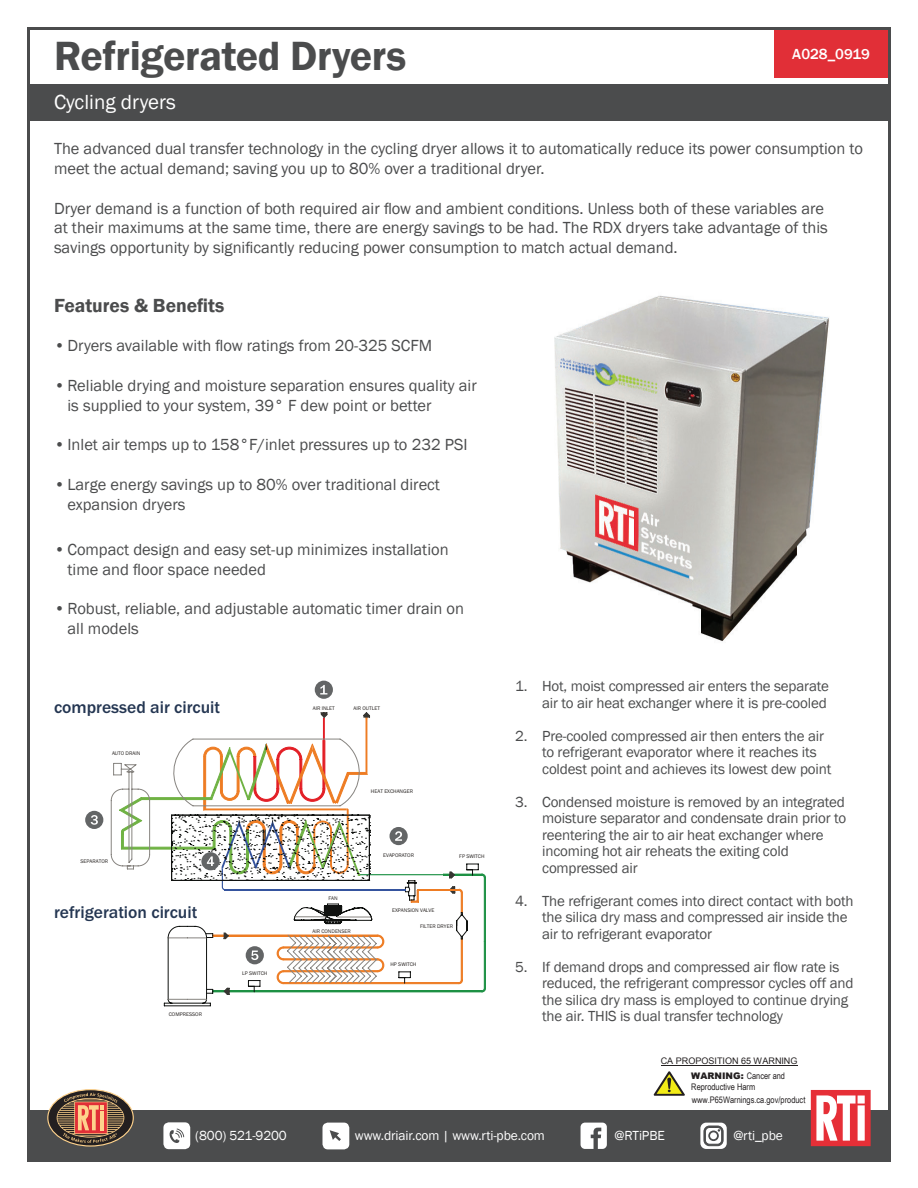
<style>
.page{position:relative;width:918px;height:1188px;background:#fff}
.page>*{position:absolute;margin:0;border:0;box-sizing:border-box;transform-origin:0 0}
.t1{font:600 42px "Franklin Gothic";letter-spacing:-.01em;color:#4b4c4d}
.t2{font:21px "Franklin Gothic";color:#fff}
.t3{font:600 19.5px "Franklin Gothic";color:#4b4c4d}
.t4{font:500 17.55px "Franklin Gothic";color:#243652}
.t5{font:16.5px/19.8px "Franklin Gothic";color:#4b4c4d}
.t6{font:15px/16.5px "Franklin Gothic";letter-spacing:-.01em;color:#4b4c4d}
.t7{font:500 15px "Franklin Gothic";color:#fff}
.t8{font:13.5px "Franklin Gothic";letter-spacing:-.01em;color:#fff}
.t9{font:9px/10.5px "Arial Narrow";color:#231f20}
.t10{font:9px "Arial";color:#231f20}
.t11{font:5.4px "Franklin Gothic";color:#25211f}
.s1{font-family:"Arial";font-weight:900}
</style>
<div class="page">
<div style="left:774px;top:29px;width:114px;height:49px;background:#e12f37"></div>
<div style="left:27px;top:1110px;width:864px;height:52px;background:#4b4c4d"></div>
<svg style="left:811px;top:1090px;width:60px;height:56px;background:#ef878c"></svg>
<svg style="left:48px;top:1090px;width:85px;height:56px"></svg>
<div style="left:47px;top:1089px;width:87px;height:57px;border:1px solid #fed28c;border-radius:50%"></div>
<svg style="left:57px;top:1093px;width:67px;height:50px;background:#93654e"></svg>
<div style="left:323px;top:1123px;width:26px;height:26px;background:#fff;border-radius:5px"></div>
<svg style="left:330px;top:1130px;width:11px;height:11px"></svg>
<div style="left:163px;top:1122px;width:27px;height:27px;background:#fff;border-radius:5px"></div>
<svg style="left:170px;top:1129px;width:14px;height:14px"></svg>
<svg style="left:581px;top:1123px;width:26px;height:26px"></svg>
<svg style="left:700px;top:1123px;width:27px;height:26px"></svg>
<svg style="left:704px;top:1126px;width:19px;height:20px"></svg>
<div style="left:27px;top:84px;width:864px;height:37px;background:#4b4c4d"></div>
<hr style="left:661px;top:1065px;width:136px;height:1px;background:#231f20">
<svg style="left:654px;top:1071px;width:31px;height:25px"></svg>
<img style="left:554px;top:295px;width:275px;height:347px">
<div style="left:85px;top:811px;width:18px;height:18px;background:#636566;border-radius:50%"></div>
<svg style="left:91px;top:815px;width:7px;height:10px"></svg>
<svg style="left:111px;top:712px;width:375px;height:294px"></svg>
<div style="left:315px;top:681px;width:18px;height:18px;background:#636566;border-radius:50%"></div>
<svg style="left:320px;top:685px;width:7px;height:10px"></svg>
<h1 class="t1" style="left:54px;top:30px;width:354px">Refrigerated Dryers</h1>
<p class="t7" style="left:792px;top:45px;width:79px">A028_0919</p>
<p class="t2" style="left:54px;top:89px;width:123px">Cycling dryers</p>
<p class="t5" style="left:54px;top:139px;width:811px">The advanced dual transfer technology in the cycling dryer allows it to automatically reduce its power consumption to meet the actual demand; saving you up to 80% over a traditional dryer.</p>
<p class="t5" style="left:54px;top:198px;width:775px">Dryer demand is a function of both required air flow and ambient conditions. Unless both of these variables are at their maximums at the same time, there are energy savings to be had. The RDX dryers take advantage of this savings opportunity by significantly reducing power consumption to match actual demand.</p>
<p class="t3" style="left:54px;top:293px;width:172px">Features &amp; Benefits</p>
<p class="t5" style="left:54px;top:336px;width:380px">• Dryers available with flow ratings from 20-325 SCFM</p>
<p class="t5" style="left:68px;top:376px;width:411px;text-indent:-14px">• Reliable drying and moisture separation ensures quality air is supplied to your system, 39° F dew point or better</p>
<p class="t5" style="left:54px;top:435px;width:415px">• Inlet air temps up to 158°F/inlet pressures up to 232 PSI</p>
<p class="t5" style="left:68px;top:475px;width:374px;text-indent:-14px">• Large energy savings up to 80% over traditional direct expansion dryers</p>
<p class="t5" style="left:68px;top:540px;width:383px;text-indent:-14px">• Compact design and easy set-up minimizes installation time and floor space needed</p>
<p class="t5" style="left:68px;top:599px;width:398px;text-indent:-14px">• Robust, reliable, and adjustable automatic timer drain on all models</p>
<p class="t4" style="left:54px;top:697px;width:168px">compressed air circuit</p>
<p class="t11" style="left:112px;top:750px;width:30px">AUTO DRAIN</p>
<p class="t11" style="left:80px;top:858px;width:29px">SEPARATOR</p>
<p class="t4" style="left:54px;top:902px;width:145px">refrigeration circuit</p>
<p class="t11" style="left:169px;top:1011px;width:35px">COMPRESSOR</p>
<p class="t11" style="left:242px;top:970px;width:27px">LP SWITCH</p>
<p class="t11" style="left:313px;top:704px;width:24px">AIR INLET</p>
<p class="t11" style="left:354px;top:705px;width:28px">AIR OUTLET</p>
<p class="t11" style="left:371px;top:788px;width:44px">HEAT EXCHANGER</p>
<p class="t11" style="left:328px;top:895px;width:11px">FAN</p>
<p class="t11" style="left:312px;top:928px;width:40px">AIR CONDENSER</p>
<p class="t11" style="left:383px;top:852px;width:32px">EVAPORATOR</p>
<p class="t11" style="left:392px;top:907px;width:44px">EXPANSION VALVE</p>
<p class="t11" style="left:459px;top:853px;width:27px">FP SWITCH</p>
<p class="t11" style="left:420px;top:923px;width:34px">FILTER DRYER</p>
<p class="t11" style="left:390px;top:961px;width:28px">HP SWITCH</p>
<p class="t6" style="left:515px;top:678px;width:315px;text-align:right">1. Hot, moist compressed air enters the separate air to air heat exchanger where it is pre-cooled</p>
<p class="t6" style="left:542px;top:728px;width:291px;text-indent:-27px">2. Pre-cooled compressed air then enters the air to refrigerant evaporator where it reaches its coldest point and achieves its lowest dew point</p>
<p class="t6" style="left:542px;top:794px;width:306px;text-indent:-27px">3. Condensed moisture is removed by an integrated moisture separator and condensate drain prior to reentering the air to air heat exchanger where incoming hot air reheats the exiting cold compressed air</p>
<p class="t6" style="left:542px;top:893px;width:313px;text-indent:-27px">4. The refrigerant comes into direct contact with both the silica dry mass and compressed air inside the air to refrigerant evaporator</p>
<p class="t6" style="left:542px;top:959px;width:313px;text-indent:-27px">5. If demand drops and compressed air flow rate is reduced, the refrigerant compressor cycles off and the silica dry mass is employed to continue drying the air. THIS is dual transfer technology</p>
<p class="t10" style="left:661px;top:1055px;width:138px">CA PROPOSITION 65 WARNING</p>
<p class="t9" style="left:691px;top:1070px;width:95px"><span class="s1">WARNING:</span> Cancer and<br>Reproductive Harm</p>
<p class="t9" style="left:692px;top:1095px;width:115px">www.P65Warnings.ca.gov/product</p>
<p class="t8" style="left:195px;top:1127px;width:93px">(800) 521-9200</p>
<p class="t8" style="left:355px;top:1127px;width:192px">www.driair.com | www.rti-pbe.com</p>
<p class="t8" style="left:615px;top:1127px;width:52px">@RTiPBE</p>
<p class="t8" style="left:733px;top:1127px;width:51px">@rti_pbe</p>
</div>
